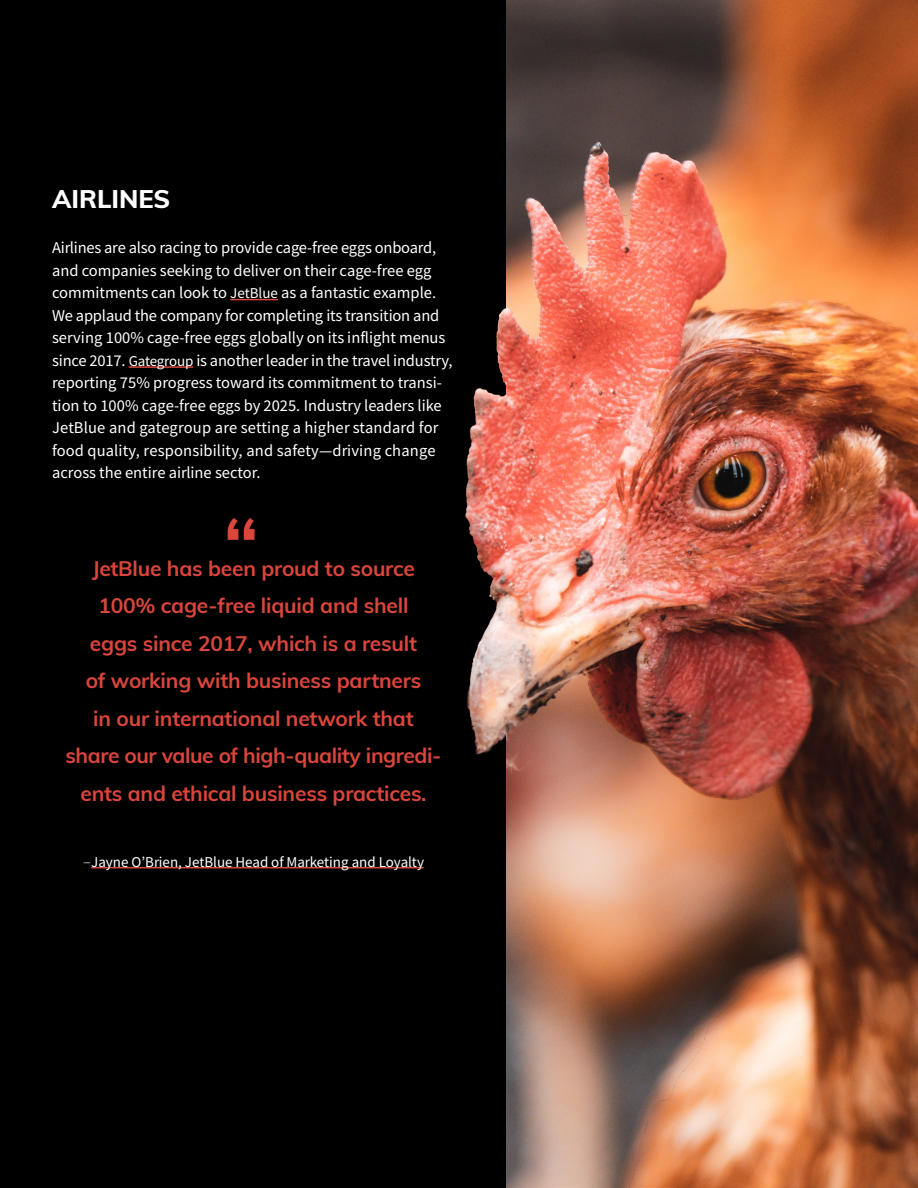
<style>
.page{position:relative;width:918px;height:1188px;background:#fff}
.page>*{position:absolute;margin:0;border:0;box-sizing:border-box;transform-origin:0 0}
.t1{font:600 90px "Muli";color:#da453c}
.t2{font:800 25.5px "Muli";color:#fff}
.t3{font:700 21px/37.5px "Muli";letter-spacing:-.01em;color:#da453c;text-align:center}
.t4{font:16.5px/22.5px "Source Sans Variable";color:#fff}
.t5{font:15px "Source Sans Variable";color:#fff}
.s1{font-size:15px}
.s2{font-size:16.5px}
</style>
<div class="page">
<div style="left:0;top:0;width:506px;height:1188px;background:#000"></div>
<hr style="left:230px;top:299px;width:48px;height:1px;background:#d9453c">
<hr style="left:129px;top:366px;width:64px;height:2px;background:#d9453c">
<hr style="left:91px;top:867px;width:333px;height:1px;background:#d9453c">
<img style="left:465px;top:0;width:445px;height:1188px">
<p class="t2" style="left:52px;top:181px;width:120px">AIRLINES</p>
<p class="t4" style="left:52px;top:237px;width:402px">Airlines are also racing to provide cage-free eggs onboard, and companies seeking to deliver on their cage-free egg commitments can look to <span class="s1">JetBlue</span> as a fantastic example.<br>We applaud the company for completing its transition and serving 100% cage-free eggs globally on its inflight menus since 2017. <span class="s1">Gategroup</span> is another leader in the travel industry, reporting 75% progress toward its commitment to transi&shy;tion to 100% cage-free eggs by 2025. Industry leaders like JetBlue and gategroup are setting a higher standard for food quality, responsibility, and safety—driving change across the entire airline sector.</p>
<h1 class="t1" style="left:222px;top:485px;width:39px">“</h1>
<p class="t3" style="left:92px;top:549px;width:324px">JetBlue has been proud to source<br>100% cage-free liquid and shell</p>
<p class="t3" style="left:66px;top:624px;width:377px">eggs since 2017, which is a result<br>of working with business partners<br>in our international network that share our value of high-quality ingredi&shy;ents and ethical business practices.</p>
<p class="t5" style="left:83px;top:853px;width:342px"><span class="s2">–</span>Jayne O’Brien, JetBlue Head of Marketing and Loyalty</p>
</div>
